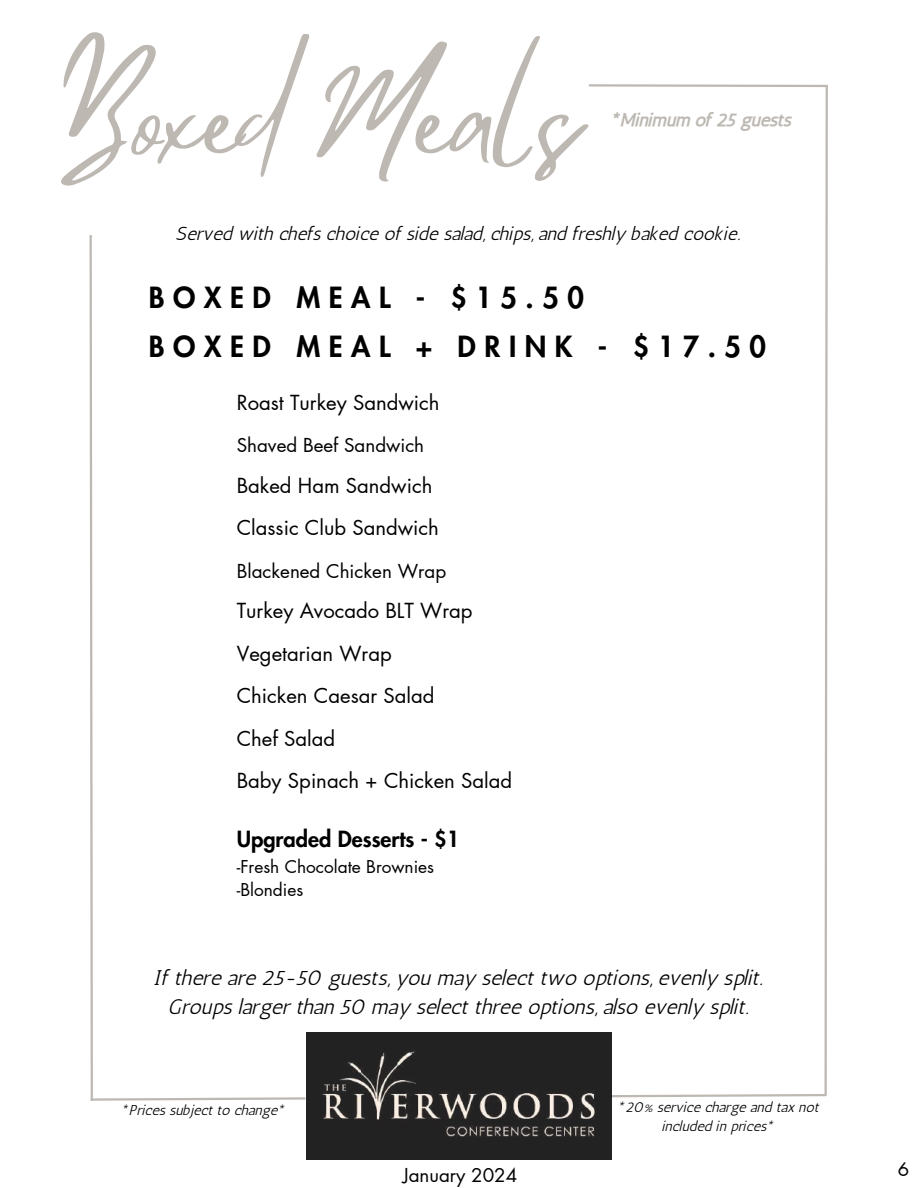
<style>
.page{position:relative;width:918px;height:1188px;background:#fff}
.page>*{position:absolute;margin:0;border:0;box-sizing:border-box;transform-origin:0 0}
.t1{font:116.1px "Mistrully";color:#bdb8b2}
.t2{font:800 28.5px "Futura LT Pro";letter-spacing:.3em;color:#000}
.t3{font:800 21.75px "Futura LT Pro";color:#000}
.t4{font:21.15px/29px "CA Generated";color:#000;text-align:center}
.t5{font:20.25px/42.5px "Futura LT Pro";color:#000}
.t6{font:18.75px "CA Generated";color:#000}
.t7{font:18.75px "Futura LT Pro";color:#000}
.t8{font:18.6px "Futura LT Pro";color:#000}
.t9{font:18px "CA Generated";color:#bdb8b2}
.t10{font:17.25px/23.7px "Futura LT Pro";color:#000}
.t11{font:14.25px/19.2px "CA Generated";color:#000;text-align:center}
</style>
<div class="page">
<svg style="left:587px;top:84px;width:241px;height:1014px"></svg>
<img style="left:307px;top:1033px;width:304px;height:127px">
<svg style="left:89px;top:235px;width:219px;height:868px"></svg>
<h1 class="t1" style="left:61px;top:25px;width:518px">Boxed Meals</h1>
<p class="t9" style="left:611px;top:109px;width:182px">*Minimum of 25 guests</p>
<p class="t6" style="left:177px;top:222px;width:565px">Served with chefs choice of side salad, chips, and freshly baked cookie.</p>
<h2 class="t2" style="left:149px;top:284px;width:437px">BOXED MEAL - $15.50</h2>
<h2 class="t2" style="left:149px;top:333px;width:619px">BOXED MEAL + DRINK - $17.50</h2>
<p class="t5" style="left:237px;top:382px;width:204px">Roast Turkey Sandwich</p>
<p class="t7" style="left:237px;top:437px;width:189px">Shaved Beef Sandwich</p>
<p class="t5" style="left:237px;top:465px;width:197px">Baked Ham Sandwich</p>
<p class="t5" style="left:237px;top:507px;width:204px">Classic Club Sandwich</p>
<p class="t7" style="left:237px;top:562px;width:211px">Blackened Chicken Wrap</p>
<p class="t5" style="left:237px;top:591px;width:237px">Turkey Avocado BLT Wrap</p>
<p class="t5" style="left:237px;top:633px;width:199px">Vegetarian Wrap<br>Chicken Caesar Salad</p>
<p class="t5" style="left:237px;top:718px;width:277px">Chef Salad<br>Baby Spinach + Chicken Salad</p>
<p class="t3" style="left:237px;top:829px;width:224px">Upgraded Desserts - $1</p>
<p class="t10" style="left:237px;top:855px;width:199px">-Fresh Chocolate Brownies -Blondies</p>
<p class="t4" style="left:155px;top:963px;width:610px">If there are 25-50 guests, you may select two options, evenly split.<br>Groups larger than 50 may select three options, also evenly split.</p>
<p class="t11" style="left:122px;top:1101px;width:166px">*Prices subject to change*</p>
<p class="t11" style="left:618px;top:1097px;width:203px">*20% service charge and tax not included in prices*</p>
<p class="t7" style="left:403px;top:1167px;width:116px">January 2024</p>
<p class="t8" style="left:898px;top:1161px;width:13px">6</p>
</div>
